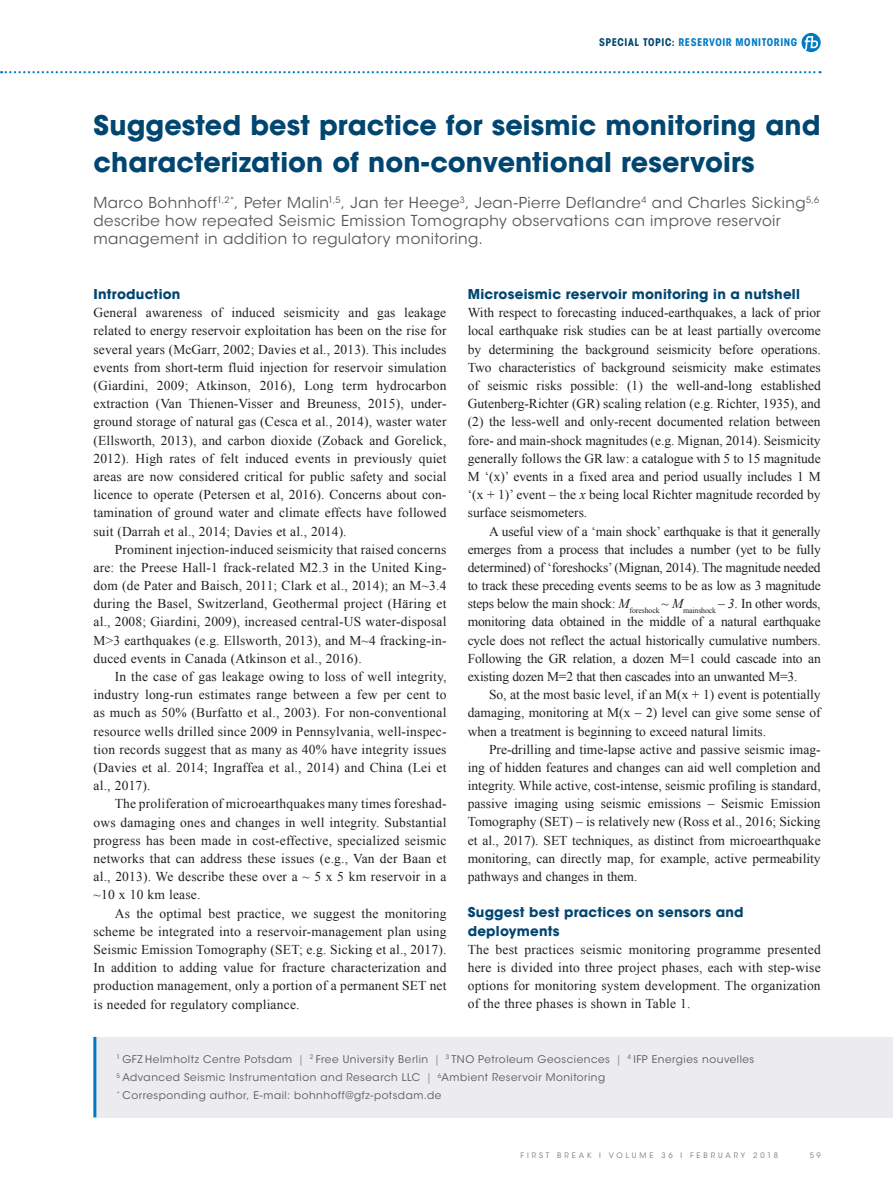
<style>
.page{position:relative;width:893px;height:1191px;background:#fff}
.page>*{position:absolute;margin:0;border:0;box-sizing:border-box;transform-origin:0 0}
.t1{font:700 27px/36.3px "ITC Avant Garde Std";letter-spacing:.005em;color:#004670}
.t2{font:15px/18.1px "ITC Avant Garde Std";letter-spacing:.025em;color:#57585a}
.t3{font:13.5px/18.1px "Times New Roman";letter-spacing:.01em;color:#231f20;text-align:justify}
.t4{font:700 13.5px/18.1px "ITC Avant Garde Std";letter-spacing:.015em;color:#004670}
.t5{font:10.5px/18.1px "ITC Avant Garde Std";letter-spacing:.05em;color:#57585a}
.t6{font:700 condensed 10.5px "ITC Avant Garde Std";letter-spacing:.055em;color:#007ac2}
.t7{font:7.5px "ITC Avant Garde Std";letter-spacing:.385em;color:#787a7d}
.s1{color:#004670}
.s2{font-style:italic}
.s3{color:#939598}
.s4{color:#1c8acb}
</style>
<div class="page">
<svg style="left:801px;top:33px;width:20px;height:19px"></svg>
<svg style="left:1px;top:71px;width:820px;height:2px"></svg>
<div style="left:93px;top:1036px;width:800px;height:81px;background:#ececee"></div>
<hr style="left:93px;top:1036px;width:3px;height:81px;background:#007ac2">
<p class="t6" style="left:599px;top:36px;width:200px"><span class="s1">SPECIAL TOPIC:</span> RESERVOIR MONITORING</p>
<h1 class="t1" style="left:94px;top:107px;width:728px">Suggested best practice for seismic monitoring and characterization of non-conventional reservoirs</h1>
<p class="t2" style="left:94px;top:194px;width:727px">Marco Bohnhoff<sup>1,2*</sup>, Peter Malin<sup>1,5</sup>, Jan ter Heege<sup>3</sup>, Jean-Pierre Deflandre<sup>4</sup> and Charles Sicking<sup>5,6 </sup>describe how repeated Seismic Emission Tomography observations can improve reservoir management in addition to regulatory monitoring.</p>
<p class="t4" style="left:94px;top:285px;width:88px">Introduction</p>
<p class="t3" style="left:94px;top:303px;width:354px">General awareness of induced seismicity and gas leakage related to energy reservoir exploitation has been on the rise for several years (McGarr, 2002; Davies et al., 2013). This includes events from short-term fluid injection for reservoir simulation (Giardini, 2009; Atkinson, 2016), Long term hydrocarbon extraction (Van Thienen-Visser and Breuness, 2015), under&shy;ground storage of natural gas (Cesca et al., 2014), waster water (Ellsworth, 2013), and carbon dioxide (Zoback and Gorelick, 2012). High rates of felt induced events in previously quiet areas are now considered critical for public safety and social licence to operate (Petersen et al, 2016). Concerns about con&shy;tamination of ground water and climate effects have followed suit (Darrah et al., 2014; Davies et al., 2014).</p>
<p class="t3" style="left:94px;top:540px;width:354px;text-indent:21px">Prominent injection-induced seismicity that raised concerns are: the Preese Hall-1 frack-related M2.3 in the United King&shy;dom (de Pater and Baisch, 2011; Clark et al., 2014); an M~3.4 during the Basel, Switzerland, Geothermal project (Häring et al., 2008; Giardini, 2009), increased central-US water-disposal M&gt;3 earthquakes (e.g. Ellsworth, 2013), and M~4 fracking-in&shy;duced events in Canada (Atkinson et al., 2016).</p>
<p class="t3" style="left:94px;top:667px;width:354px;text-indent:21px">In the case of gas leakage owing to loss of well integrity, industry long-run estimates range between a few per cent to as much as 50% (Burfatto et al., 2003). For non-conventional resource wells drilled since 2009 in Pennsylvania, well-inspec&shy;tion records suggest that as many as 40% have integrity issues (Davies et al. 2014; Ingraffea et al., 2014) and China (Lei et al., 2017).</p>
<p class="t3" style="left:94px;top:794px;width:354px;text-indent:21px">The proliferation of microearthquakes many times foreshad&shy;ows damaging ones and changes in well integrity. Substantial progress has been made in cost-effective, specialized seismic networks that can address these issues (e.g., Van der Baan et al., 2013). We describe these over a ~ 5 x 5 km reservoir in a ~10 x 10 km lease.</p>
<p class="t3" style="left:94px;top:903px;width:355px;text-indent:21px">As the optimal best practice, we suggest the monitoring scheme be integrated into a reservoir-management plan using Seismic Emission Tomography (SET; e.g. Sicking et al., 2017).<br>In addition to adding value for fracture characterization and production management, only a portion of a permanent SET net is needed for regulatory compliance.</p>
<p class="t4" style="left:468px;top:285px;width:334px">Microseismic reservoir monitoring in a nutshell</p>
<p class="t3" style="left:468px;top:303px;width:355px">With respect to forecasting induced-earthquakes, a lack of prior local earthquake risk studies can be at least partially overcome by determining the background seismicity before operations.<br>Two characteristics of background seismicity make estimates of seismic risks possible: (1) the well-and-long established Gutenberg-Richter (GR) scaling relation (e.g. Richter, 1935), and (2) the less-well and only-recent documented relation between fore- and main-shock magnitudes (e.g. Mignan, 2014). Seismicity generally follows the GR law: a catalogue with 5 to 15 magnitude M ‘(x)’ events in a fixed area and period usually includes 1 M ‘(x + 1)’ event – the <span class="s2">x</span> being local Richter magnitude recorded by surface seismometers.</p>
<p class="t3" style="left:468px;top:522px;width:354px;text-indent:21px">A useful view of a ‘main shock’ earthquake is that it generally emerges from a process that includes a number (yet to be fully determined) of ‘foreshocks’ (Mignan, 2014). The magnitude needed to track these preceding events seems to be as low as 3 magnitude steps below the main shock: <span class="s2">M</span><sub>foreshock</sub> ~ <span class="s2">M</span><sub>mainshock</sub> – <span class="s2">3</span>. In other words, monitoring data obtained in the middle of a natural earthquake cycle does not reflect the actual historically cumulative numbers.<br>Following the GR relation, a dozen M=1 could cascade into an existing dozen M=2 that then cascades into an unwanted M=3.</p>
<p class="t3" style="left:468px;top:685px;width:354px;text-indent:21px">So, at the most basic level, if an M(x + 1) event is potentially damaging, monitoring at M(x – 2) level can give some sense of when a treatment is beginning to exceed natural limits.</p>
<p class="t3" style="left:468px;top:740px;width:354px;text-indent:21px">Pre-drilling and time-lapse active and passive seismic imag&shy;ing of hidden features and changes can aid well completion and integrity. While active, cost-intense, seismic profiling is standard, passive imaging using seismic emissions – Seismic Emission Tomography (SET) – is relatively new (Ross et al., 2016; Sicking et al., 2017). SET techniques, as distinct from microearthquake monitoring, can directly map, for example, active permeability pathways and changes in them.</p>
<p class="t4" style="left:468px;top:903px;width:277px">Suggest best practices on sensors and deployments</p>
<p class="t3" style="left:468px;top:940px;width:354px">The best practices seismic monitoring programme presented here is divided into three project phases, each with step-wise options for monitoring system development. The organization of the three phases is shown in Table 1.</p>
<p class="t5" style="left:117px;top:1050px;width:639px"><sup>1</sup> GFZ Helmholtz Centre Potsdam <span class="s3">|</span> <sup>2</sup> Free University Berlin <span class="s3">|</span> <sup>3</sup> TNO Petroleum Geosciences <span class="s3">|</span> <sup>4</sup> IFP Energies nouvelles<br><sup>5</sup> Advanced Seismic Instrumentation and Research LLC <span class="s3">|</span> <sup>6</sup>Ambient Reservoir Monitoring<br><sup>*</sup> Corresponding author, E-mail: bohnhoff@gfz-potsdam.de</p>
<p class="t7" style="left:521px;top:1151px;width:259px">FIRST BREAK <span class="s4">I</span> VOLUME 36 <span class="s4">I</span> FEBRUARY 2018</p>
<p class="t7" style="left:810px;top:1151px;width:12px">5 9</p>
</div>
